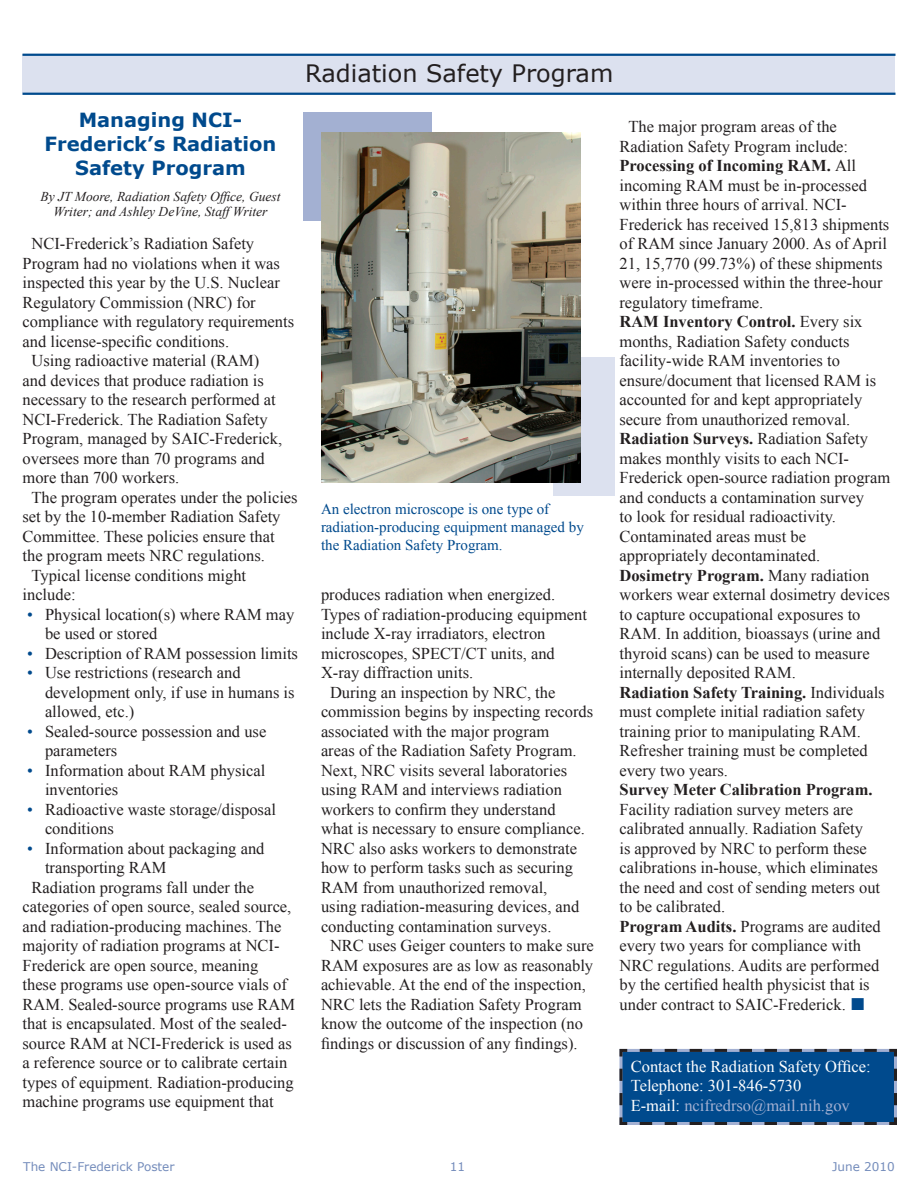
<style>
.page{position:relative;width:918px;height:1188px;background:#fff}
.page>*{position:absolute;margin:0;border:0;box-sizing:border-box;transform-origin:0 0}
._16pt_Section_Headin{font:24px "Verdana";color:#231f20}
.Heading_1__2_lines{font:700 19.5px/24px "Verdana";color:#004a8d;text-align:center}
.Main_Text{font:16.5px/19.5px "Times New Roman";color:#231f20}
.Main_Text-2{font:16.5px "Times New Roman";color:#fff}
.Main_Text-3{font:16.5px "Times New Roman";color:#a3b0d2}
.Captions{font:15px/18px "Times New Roman";color:#004a8d}
.Byline{font:italic 13.5px/15px "Times New Roman";color:#231f20;text-align:center}
.t1{font:12px "Verdana";color:#748cbb}
.s1{color:#004a8d}
.s2{font-weight:700}
.s3{color:#fff}
</style>
<div class="page">
<div style="left:554px;top:358px;width:61px;height:138px;background:#dce1ef"></div>
<div style="left:304px;top:112px;width:128px;height:109px;background:#a3b0d2"></div>
<div style="left:23px;top:55px;width:872px;height:38px;background:#dce1ef"></div>
<hr style="left:22px;top:93px;width:874px;height:2px;background:#004a8d">
<hr style="left:22px;top:54px;width:874px;height:2px;background:#004a8d">
<svg style="left:619px;top:1048px;width:278px;height:77px;background:#0d4f8c"></svg>
<img style="left:321px;top:132px;width:259px;height:351px">
<p class="_16pt_Section_Headin" style="left:305px;top:58px;width:310px">Radiation Safety Program</p>
<p class="Heading_1__2_lines" style="left:45px;top:108px;width:233px">Managing NCI-<br>Frederick’s Radiation<br>Safety Program</p>
<p class="Byline" style="left:41px;top:189px;width:241px">By JT Moore, Radiation Safety Office, Guest<br>Writer; and Ashley DeVine, Staff Writer</p>
<p class="Main_Text" style="left:22px;top:233px;width:273px;text-indent:9px">NCI-Frederick’s Radiation Safety Program had no violations when it was inspected this year by the U.S. Nuclear Regulatory Commission (NRC) for compliance with regulatory requirements and license-specific conditions.</p>
<p class="Main_Text" style="left:22px;top:350px;width:261px;text-indent:9px">Using radioactive material (RAM) and devices that produce radiation is necessary to the research performed at NCI-Frederick. The Radiation Safety Program, managed by SAIC-Frederick, oversees more than 70 programs and more than 700 workers.</p>
<p class="Main_Text" style="left:22px;top:487px;width:277px;text-indent:9px">The program operates under the policies set by the 10-member Radiation Safety Committee. These policies ensure that the program meets NRC regulations.</p>
<p class="Main_Text" style="left:22px;top:565px;width:225px;text-indent:9px">Typical license conditions might include:</p>
<p class="Main_Text" style="left:45px;top:604px;width:251px;text-indent:-18px"><span class="s1">•</span> Physical location(s) where RAM may be used or stored</p>
<p class="Main_Text" style="left:27px;top:643px;width:273px"><span class="s1">•</span> Description of RAM possession limits</p>
<p class="Main_Text" style="left:45px;top:662px;width:251px;text-indent:-18px"><span class="s1">•</span> Use restrictions (research and development only, if use in humans is allowed, etc.)</p>
<p class="Main_Text" style="left:45px;top:721px;width:223px;text-indent:-18px"><span class="s1">•</span> Sealed-source possession and use parameters</p>
<p class="Main_Text" style="left:45px;top:760px;width:222px;text-indent:-18px"><span class="s1">•</span> Information about RAM physical inventories</p>
<p class="Main_Text" style="left:45px;top:799px;width:232px;text-indent:-18px"><span class="s1">•</span> Radioactive waste storage/disposal conditions</p>
<p class="Main_Text" style="left:45px;top:838px;width:221px;text-indent:-18px"><span class="s1">•</span> Information about packaging and transporting RAM</p>
<p class="Main_Text" style="left:22px;top:877px;width:274px;text-indent:9px">Radiation programs fall under the categories of open source, sealed source, and radiation-producing machines. The majority of radiation programs at NCI-Frederick are open source, meaning these programs use open-source vials of RAM. Sealed-source programs use RAM that is encapsulated. Most of the sealed&shy;source RAM at NCI-Frederick is used as a reference source or to calibrate certain types of equipment. Radiation-producing machine programs use equipment that</p>
<p class="Captions" style="left:321px;top:499px;width:264px">An electron microscope is one type of radiation-producing equipment managed by the Radiation Safety Program.</p>
<p class="Main_Text" style="left:321px;top:584px;width:268px">produces radiation when energized.<br>Types of radiation-producing equipment include X-ray irradiators, electron microscopes, SPECT/CT units, and X-ray diffraction units.</p>
<p class="Main_Text" style="left:321px;top:682px;width:274px;text-indent:9px">During an inspection by NRC, the commission begins by inspecting records associated with the major program<br>areas of the Radiation Safety Program.<br>Next, NRC visits several laboratories using RAM and interviews radiation workers to confirm they understand<br>what is necessary to ensure compliance.<br>NRC also asks workers to demonstrate how to perform tasks such as securing RAM from unauthorized removal,<br>using radiation-measuring devices, and conducting contamination surveys.</p>
<p class="Main_Text" style="left:321px;top:935px;width:274px;text-indent:9px">NRC uses Geiger counters to make sure RAM exposures are as low as reasonably achievable. At the end of the inspection, NRC lets the Radiation Safety Program know the outcome of the inspection (no findings or discussion of any findings).</p>
<p class="Main_Text" style="left:620px;top:116px;width:230px;text-align:center">The major program areas of the<br>Radiation Safety Program include:</p>
<p class="Main_Text" style="left:620px;top:155px;width:271px"><span class="s2">Processing of Incoming RAM.</span> All incoming RAM must be in-processed within three hours of arrival. NCI-Frederick has received 15,813 shipments of RAM since January 2000. As of April 21, 15,770 (99.73%) of these shipments were in-processed within the three-hour regulatory timeframe.</p>
<p class="Main_Text" style="left:620px;top:311px;width:258px"><span class="s2">RAM Inventory Control.</span> Every six months, Radiation Safety conducts facility-wide RAM inventories to ensure/document that licensed RAM is accounted for and kept appropriately secure from unauthorized removal.</p>
<p class="Main_Text" style="left:620px;top:428px;width:272px"><span class="s2">Radiation Surveys.</span> Radiation Safety makes monthly visits to each NCI-Frederick open-source radiation program and conducts a contamination survey<br>to look for residual radioactivity.<br>Contaminated areas must be appropriately decontaminated.</p>
<p class="Main_Text" style="left:620px;top:565px;width:272px"><span class="s2">Dosimetry Program.</span> Many radiation workers wear external dosimetry devices to capture occupational exposures to RAM. In addition, bioassays (urine and thyroid scans) can be used to measure internally deposited RAM.</p>
<p class="Main_Text" style="left:620px;top:682px;width:267px"><span class="s2">Radiation Safety Training.</span> Individuals must complete initial radiation safety training prior to manipulating RAM.<br>Refresher training must be completed every two years.</p>
<p class="Main_Text" style="left:620px;top:779px;width:262px"><span class="s2">Survey Meter Calibration Program.<br></span>Facility radiation survey meters are calibrated annually. Radiation Safety<br>is approved by NRC to perform these calibrations in-house, which eliminates the need and cost of sending meters out to be calibrated.</p>
<p class="Main_Text" style="left:620px;top:916px;width:263px"><span class="s2">Program Audits.</span> Programs are audited every two years for compliance with NRC regulations. Audits are performed by the certified health physicist that is under contract to SAIC-Frederick.</p>
<p class="Main_Text-2" style="left:631px;top:1055px;width:242px">Contact the Radiation Safety Office:</p>
<p class="Main_Text-2" style="left:631px;top:1075px;width:172px">Telephone: 301-846-5730</p>
<p class="Main_Text-3" style="left:631px;top:1094px;width:221px"><span class="s3">E-mail:</span> ncifredrso@mail.nih.gov</p>
<p class="t1" style="left:23px;top:1159px;width:153px">The NCI-Frederick Poster</p>
<p class="t1" style="left:450px;top:1159px;width:17px">11</p>
<p class="t1" style="left:832px;top:1159px;width:64px">June 2010</p>
</div>
